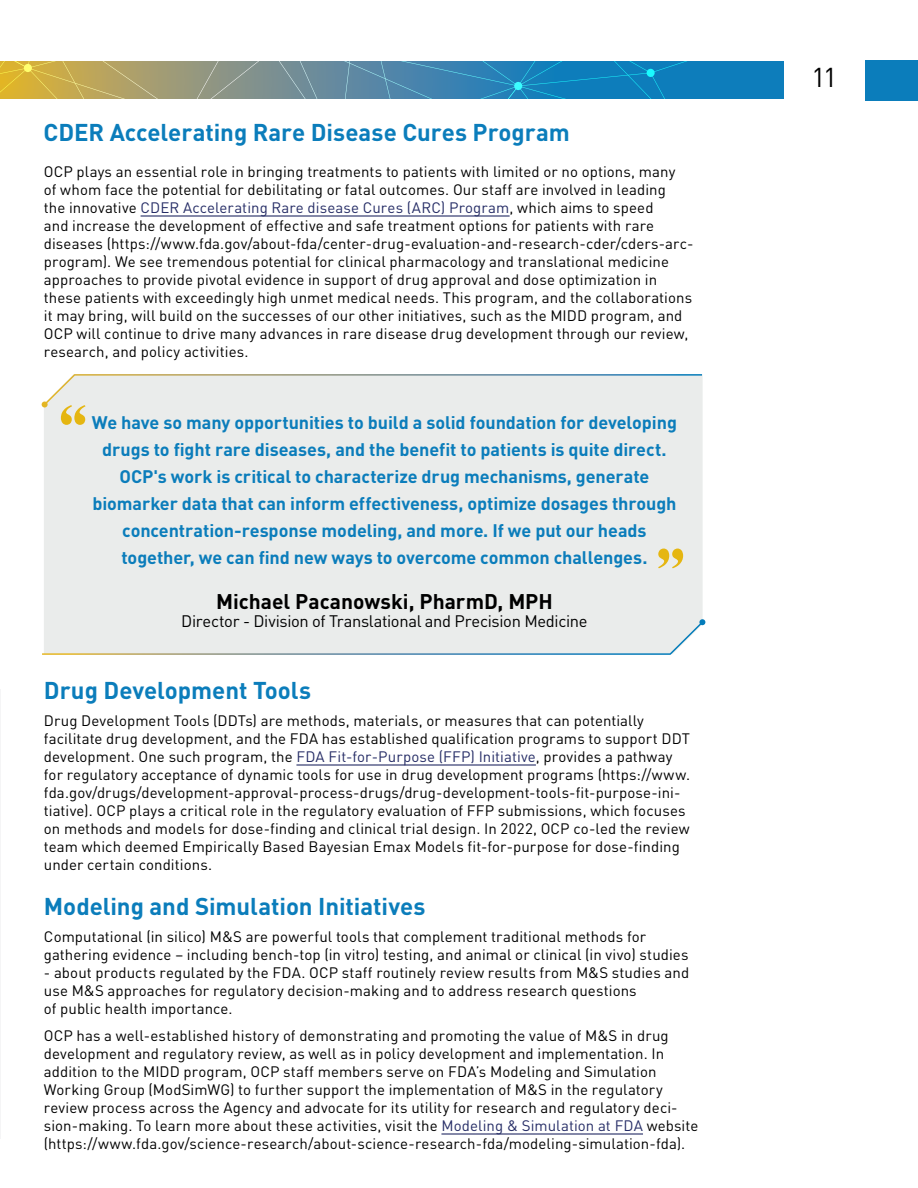
<style>
.page{position:relative;width:918px;height:1188px;background:#fff}
.page>*{position:absolute;margin:0;border:0;box-sizing:border-box;transform-origin:0 0}
.t1{font:27px "DINOT";color:#000}
.Headline_3__Left_Ali{font:700 24px "DINOT";letter-spacing:-.005em;color:#0b7dbb}
.Headline_3__Left_Ali-2{font:700 21px "DINOT";color:#000}
.Headline_3__Left_Ali-3{font:700 18px/27px "DINOT";letter-spacing:-.005em;color:#0b7dbb;text-align:center}
.Headline_3__Left_Ali-4{font:16.5px "DINOT";letter-spacing:-.02em;color:#000}
.Regular_body_paragra{font:15px/18px "DINOT";letter-spacing:.005em;color:#000}
.s1{color:#262d66}
</style>
<div class="page">
<div style="left:44px;top:425px;width:659px;height:194px;background:#eaeceb"></div>
<svg style="left:658px;top:549px;width:25px;height:19px"></svg>
<div style="left:42px;top:374px;width:661px;height:51px;background:#eaeceb"></div>
<svg style="left:42px;top:619px;width:663px;height:36px"></svg>
<svg style="left:0;top:61px;width:783px;height:38px"></svg>
<div style="left:647px;top:69px;width:8px;height:8px;background:#1afaff;border-radius:50%"></div>
<div style="left:514px;top:82px;width:8px;height:8px;background:#3cfcff;border-radius:50%"></div>
<div style="left:24px;top:64px;width:8px;height:8px;background:#ffff6e;border-radius:50%"></div>
<div style="left:866px;top:60px;width:52px;height:40px;background:#0b7dbb"></div>
<hr style="left:0;top:689px;width:1px;height:450px;background:#f5f5f6">
<hr style="left:141px;top:215px;width:369px;height:2px;background:#262d66">
<hr style="left:296px;top:764px;width:240px;height:2px;background:#262d66">
<hr style="left:441px;top:1133px;width:202px;height:2px;background:#262d66">
<p class="Headline_3__Left_Ali" style="left:44px;top:117px;width:528px">CDER Accelerating Rare Disease Cures Program</p>
<p class="Regular_body_paragra" style="left:44px;top:162px;width:651px">OCP plays an essential role in bringing treatments to patients with limited or no options, many<br>of whom face the potential for debilitating or fatal outcomes. Our staff are involved in leading<br>the innovative <span class="s1">CDER Accelerating Rare disease Cures (ARC) Program</span>, which aims to speed<br>and increase the development of effective and safe treatment options for patients with rare diseases (https://www.fda.gov/about-fda/center-drug-evaluation-and-research-cder/cders-arc&shy;program). We see tremendous potential for clinical pharmacology and translational medicine approaches to provide pivotal evidence in support of drug approval and dose optimization in these patients with exceedingly high unmet medical needs. This program, and the collaborations it may bring, will build on the successes of our other initiatives, such as the MIDD program, and OCP will continue to drive many advances in rare disease drug development through our review, research, and policy activities.</p>
<p class="Headline_3__Left_Ali-3" style="left:92px;top:408px;width:587px">We have so many opportunities to build a solid foundation for developing drugs to fight rare diseases, and the benefit to patients is quite direct.<br>OCP's work is critical to characterize drug mechanisms, generate biomarker data that can inform effectiveness, optimize dosages through concentration-response modeling, and more. If we put our heads together, we can find new ways to overcome common challenges.</p>
<p class="Headline_3__Left_Ali-2" style="left:216px;top:588px;width:338px">Michael Pacanowski, PharmD, MPH</p>
<p class="Headline_3__Left_Ali-4" style="left:181px;top:611px;width:408px">Director - Division of Translational and Precision Medicine</p>
<p class="Headline_3__Left_Ali" style="left:44px;top:675px;width:269px">Drug Development Tools</p>
<p class="Regular_body_paragra" style="left:44px;top:711px;width:648px">Drug Development Tools (DDTs) are methods, materials, or measures that can potentially facilitate drug development, and the FDA has established qualification programs to support DDT development. One such program, the <span class="s1">FDA Fit-for-Purpose (FFP) Initiative</span>, provides a pathway for regulatory acceptance of dynamic tools for use in drug development programs (https://www. fda.gov/drugs/development-approval-process-drugs/drug-development-tools-fit-purpose-ini&shy;tiative). OCP plays a critical role in the regulatory evaluation of FFP submissions, which focuses on methods and models for dose-finding and clinical trial design. In 2022, OCP co-led the review team which deemed Empirically Based Bayesian Emax Models fit-for-purpose for dose-finding under certain conditions.</p>
<p class="Headline_3__Left_Ali" style="left:44px;top:891px;width:383px">Modeling and Simulation Initiatives</p>
<p class="Regular_body_paragra" style="left:44px;top:927px;width:646px">Computational (in silico) M&amp;S are powerful tools that complement traditional methods for gathering evidence – including bench-top (in vitro) testing, and animal or clinical (in vivo) studies</p>
<p class="Regular_body_paragra" style="left:44px;top:963px;width:647px">- about products regulated by the FDA. OCP staff routinely review results from M&amp;S studies and use M&amp;S approaches for regulatory decision-making and to address research questions<br>of public health importance.</p>
<p class="Regular_body_paragra" style="left:44px;top:1026px;width:656px">OCP has a well-established history of demonstrating and promoting the value of M&amp;S in drug development and regulatory review, as well as in policy development and implementation. In addition to the MIDD program, OCP staff members serve on FDA’s Modeling and Simulation Working Group (ModSimWG) to further support the implementation of M&amp;S in the regulatory review process across the Agency and advocate for its utility for research and regulatory deci&shy;sion-making. To learn more about these activities, visit the <span class="s1">Modeling &amp; Simulation at FDA</span> website (https://www.fda.gov/science-research/about-science-research-fda/modeling-simulation-fda).</p>
<h1 class="t1" style="left:811px;top:60px;width:27px">11</h1>
</div>
